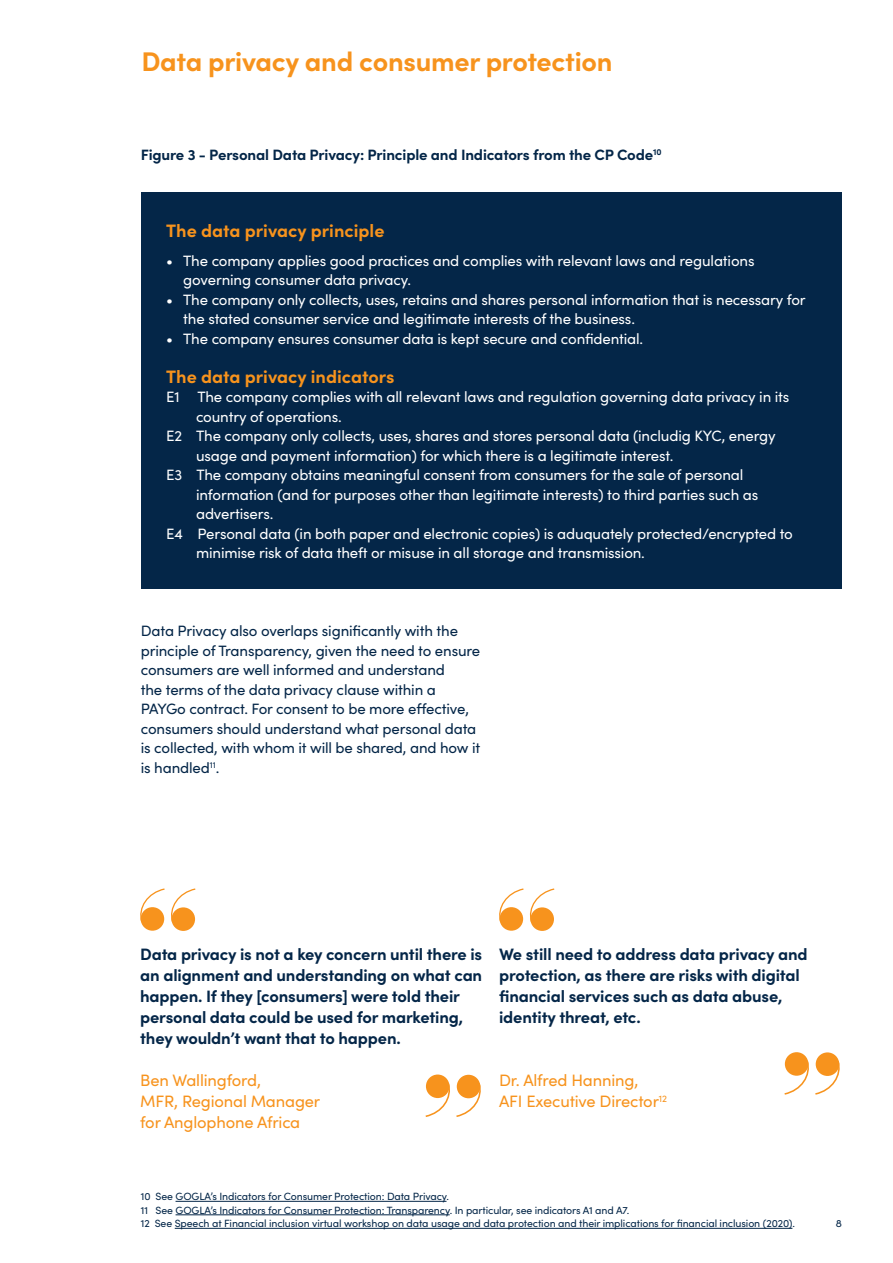
<style>
.page{position:relative;width:893px;height:1263px;background:#fff}
.page>*{position:absolute;margin:0;border:0;box-sizing:border-box;transform-origin:0 0}
.t1{font:700 27px "Sofia Pro";letter-spacing:-.01em;color:#f7931d}
.t2{font:700 18px "Sofia Pro";color:#f7931d}
.t3{font:700 16.5px/21px "Sofia Pro";letter-spacing:-.01em;color:#042648}
.t4{font:16.5px/21px "Sofia Pro";letter-spacing:-.01em;color:#f7931d}
.t5{font:15px/19.5px "Sofia Pro";letter-spacing:-.01em;color:#fff}
.t6{font:15px/19.5px "Sofia Pro";letter-spacing:-.01em;color:#042648}
.t7{font:700 15px "Sofia Pro";letter-spacing:-.01em;color:#042648}
.t8{font:10.5px "Sofia Pro";letter-spacing:-.01em;color:#042648}
</style>
<div class="page">
<div style="left:141px;top:192px;width:700px;height:397px;background:#042648"></div>
<svg style="left:425px;top:1081px;width:56px;height:36px"></svg>
<div style="left:426px;top:1074px;width:23px;height:24px;background:#f7931d;border-radius:50%"></div>
<div style="left:457px;top:1075px;width:23px;height:23px;background:#f7931d;border-radius:50%"></div>
<svg style="left:140px;top:888px;width:56px;height:36px"></svg>
<div style="left:172px;top:907px;width:23px;height:24px;background:#f7931d;border-radius:50%"></div>
<div style="left:141px;top:907px;width:23px;height:24px;background:#f7931d;border-radius:50%"></div>
<svg style="left:784px;top:1059px;width:56px;height:36px"></svg>
<div style="left:785px;top:1052px;width:23px;height:24px;background:#f7931d;border-radius:50%"></div>
<div style="left:816px;top:1052px;width:23px;height:24px;background:#f7931d;border-radius:50%"></div>
<svg style="left:499px;top:888px;width:56px;height:36px"></svg>
<div style="left:530px;top:907px;width:24px;height:24px;background:#f7931d;border-radius:50%"></div>
<div style="left:500px;top:907px;width:23px;height:24px;background:#f7931d;border-radius:50%"></div>
<hr style="left:176px;top:1201px;width:270px;height:1px;background:#042648">
<hr style="left:176px;top:1214px;width:274px;height:1px;background:#042648">
<hr style="left:175px;top:1228px;width:617px;height:1px;background:#042648">
<p class="t1" style="left:141px;top:40px;width:473px">Data privacy and consumer protection</p>
<p class="t7" style="left:141px;top:143px;width:522px">Figure 3 - Personal Data Privacy: Principle and Indicators from the CP Code<sup>10</sup></p>
<p class="t2" style="left:166px;top:217px;width:220px">The data privacy principle</p>
<p class="t5" style="left:183px;top:250px;width:573px;text-indent:-17px">• The company applies good practices and complies with relevant laws and regulations governing consumer data privacy.</p>
<p class="t5" style="left:183px;top:289px;width:624px;text-indent:-17px">• The company only collects, uses, retains and shares personal information that is necessary for the stated consumer service and legitimate interests of the business.</p>
<p class="t5" style="left:166px;top:328px;width:478px">• The company ensures consumer data is kept secure and confidential.</p>
<p class="t2" style="left:166px;top:362px;width:230px">The data privacy indicators</p>
<p class="t5" style="left:196px;top:386px;width:595px;text-indent:-30px">E1 The company complies with all relevant laws and regulation governing data privacy in its country of operations.</p>
<p class="t5" style="left:196px;top:425px;width:581px;text-indent:-30px">E2 The company only collects, uses, shares and stores personal data (includig KYC, energy usage and payment information) for which there is a legitimate interest.</p>
<p class="t5" style="left:196px;top:464px;width:564px;text-indent:-30px">E3 The company obtains meaningful consent from consumers for the sale of personal information (and for purposes other than legitimate interests) to third parties such as advertisers.</p>
<p class="t5" style="left:196px;top:523px;width:598px;text-indent:-30px">E4 Personal data (in both paper and electronic copies) is aduquately protected/encrypted to minimise risk of data theft or misuse in all storage and transmission.</p>
<p class="t6" style="left:141px;top:620px;width:341px">Data Privacy also overlaps significantly with the principle of Transparency, given the need to ensure consumers are well informed and understand<br>the terms of the data privacy clause within a PAYGo contract. For consent to be more effective, consumers should understand what personal data is collected, with whom it will be shared, and how it is handled<sup>11</sup>.</p>
<p class="t3" style="left:140px;top:943px;width:344px">Data privacy is not a key concern until there is an alignment and understanding on what can happen. If they [consumers] were told their personal data could be used for marketing, they wouldn’t want that to happen.</p>
<p class="t4" style="left:140px;top:1069px;width:122px">Ben Wallingford,</p>
<p class="t4" style="left:140px;top:1090px;width:182px">MFR, Regional Manager for Anglophone Africa</p>
<p class="t3" style="left:499px;top:943px;width:310px">We still need to address data privacy and protection, as there are risks with digital financial services such as data abuse, identity threat, etc.</p>
<p class="t4" style="left:499px;top:1069px;width:141px">Dr. Alfred Hanning,</p>
<p class="t4" style="left:499px;top:1090px;width:169px">AFI Executive Director<sup>12</sup></p>
<p class="t8" style="left:141px;top:1189px;width:310px">10 See GOGLA’s Indicators for Consumer Protection: Data Privacy.</p>
<p class="t8" style="left:141px;top:1202px;width:490px">11 See GOGLA’s Indicators for Consumer Protection: Transparency. In particular, see indicators A1 and A7.</p>
<p class="t8" style="left:141px;top:1216px;width:656px">12 See Speech at Financial inclusion virtual workshop on data usage and data protection and their implications for financial inclusion (2020).</p>
<p class="t8" style="left:836px;top:1216px;width:8px">8</p>
</div>
